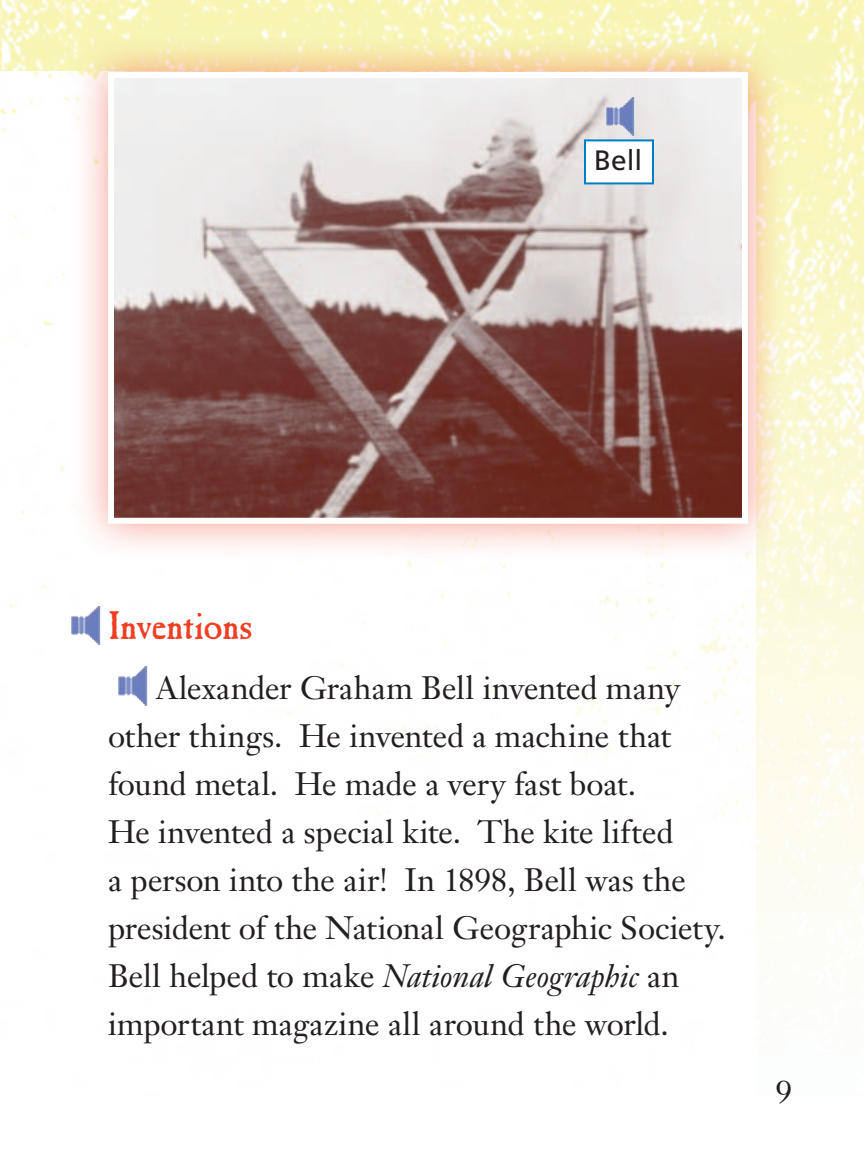
<style>
.page{position:relative;width:864px;height:1152px;background:#fff}
.page>*{position:absolute;margin:0;border:0;box-sizing:border-box;transform-origin:0 0}
.t1{font:40px "Caslon Antique";letter-spacing:-.015em;color:#ef3e22}
.t2{font:32px/48px "Janson Text LT Std";letter-spacing:-.005em;color:#231f20}
.t3{font:28px "Frutiger LT Std";color:#231f20}
.s1{font-style:italic}
</style>
<div class="page">
<img style="left:0;top:0;width:864px;height:940px">
<img style="left:0;top:71px;width:756px;height:869px">
<div style="left:67px;top:31px;width:717px;height:528px;background:#ef3e22;opacity:.51"></div>
<img style="left:115px;top:79px;width:626px;height:438px">
<div style="left:108px;top:72px;width:640px;height:452px;border:6px solid #fff"></div>
<div style="left:585px;top:140px;width:68px;height:43px;background:#fff"></div>
<div style="left:584px;top:139px;width:70px;height:45px;border:2px solid #007ec5"></div>
<img style="left:606px;top:97px;width:29px;height:40px">
<img style="left:72px;top:606px;width:28px;height:40px">
<img style="left:119px;top:667px;width:28px;height:39px">
<p class="t3" style="left:594px;top:144px;width:50px">Bell</p>
<p class="t1" style="left:108px;top:602px;width:146px">Inventions</p>
<p class="t2" style="left:108px;top:664px;width:619px;text-indent:48px">Alexander Graham Bell invented many other things. He invented a machine that found metal. He made a very fast boat.<br>He invented a special kite. The kite lifted<br>a person into the air! In 1898, Bell was the president of the National Geographic Society.<br>Bell helped to make <span class="s1">National Geographic</span> an important magazine all around the world.</p>
<p class="t2" style="left:775px;top:1068px;width:18px">9</p>
</div>
